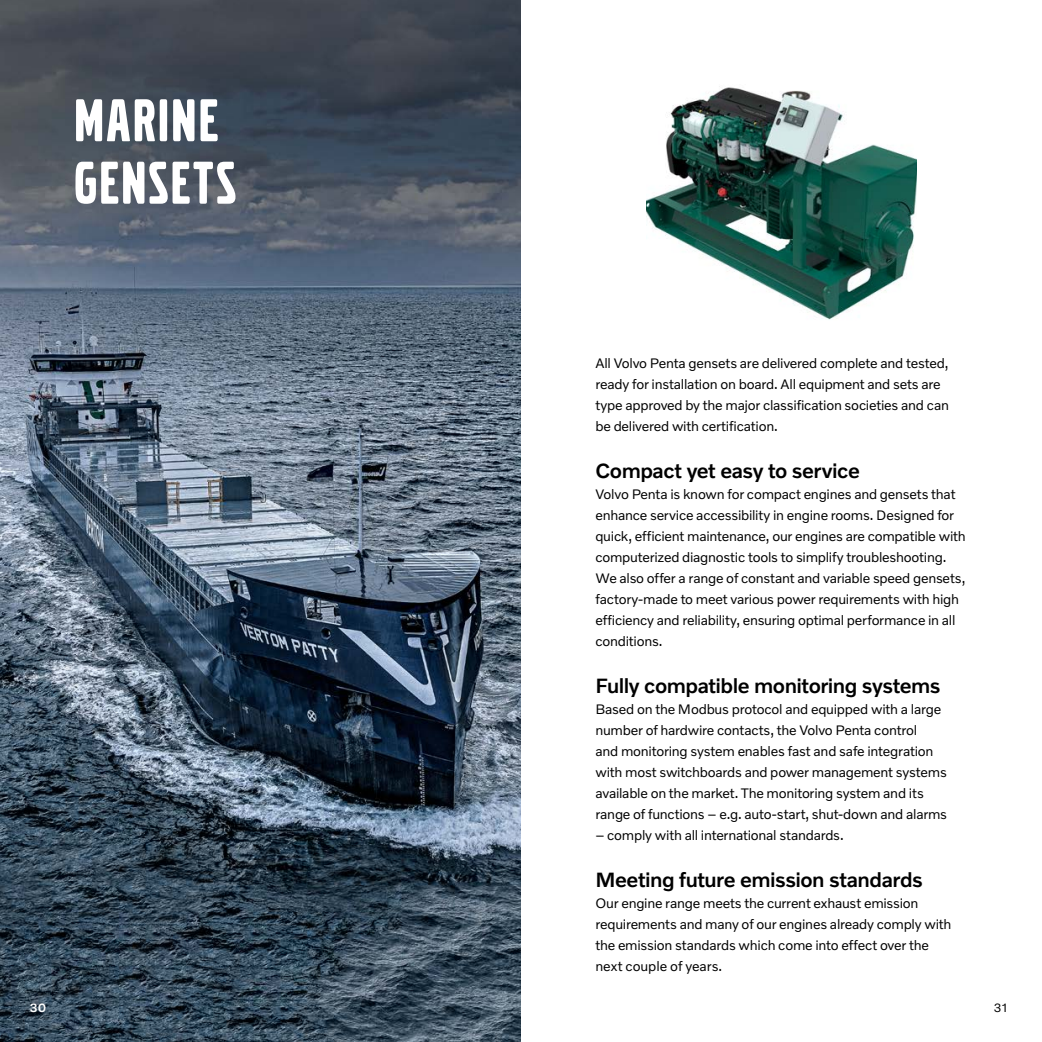
<style>
.page{position:relative;width:1042px;height:1042px;background:#fff}
.page>*{position:absolute;margin:0;border:0;box-sizing:border-box;transform-origin:0 0}
.t1{font:63px/62.5px "Volvo Broad Pro";letter-spacing:.045em;color:#fff}
.t2{font:500 21px "Volvo Novum";letter-spacing:-.025em;color:#000}
.t3{font:14px/21px "Volvo Novum";letter-spacing:-.015em;color:#000}
.t4{font:12.25px "Volvo Novum";color:#000}
.t5{font:500 12.25px "Volvo Novum";color:#fff}
</style>
<div class="page">
<img style="left:0;top:0;width:521px;height:1042px">
<img style="left:647px;top:86px;width:269px;height:234px">
<h1 class="t1" style="left:74px;top:90px;width:163px">MARINE<br>GENSETS</h1>
<p class="t5" style="left:30px;top:1000px;width:18px">30</p>
<p class="t3" style="left:595px;top:352px;width:355px">All Volvo Penta gensets are delivered complete and tested, ready for installation on board. All equipment and sets are type approved by the major classification societies and can be delivered with certification.</p>
<h2 class="t2" style="left:595px;top:457px;width:266px">Compact yet easy to service</h2>
<p class="t3" style="left:595px;top:483px;width:372px">Volvo Penta is known for compact engines and gensets that enhance service accessibility in engine rooms. Designed for quick, efficient maintenance, our engines are compatible with computerized diagnostic tools to simplify troubleshooting.<br>We also offer a range of constant and variable speed gensets, factory-made to meet various power requirements with high efficiency and reliability, ensuring optimal performance in all conditions.</p>
<h2 class="t2" style="left:595px;top:672px;width:347px">Fully compatible monitoring systems</h2>
<p class="t3" style="left:595px;top:698px;width:353px">Based on the Modbus protocol and equipped with a large number of hardwire contacts, the Volvo Penta control<br>and monitoring system enables fast and safe integration with most switchboards and power management systems available on the market. The monitoring system and its range of functions – e.g. auto-start, shut-down and alarms</p>
<p class="t3" style="left:595px;top:824px;width:250px">– comply with all international standards.</p>
<h2 class="t2" style="left:595px;top:866px;width:329px">Meeting future emission standards</h2>
<p class="t3" style="left:595px;top:892px;width:358px">Our engine range meets the current exhaust emission requirements and many of our engines already comply with the emission standards which come into effect over the next couple of years.</p>
<p class="t4" style="left:994px;top:1000px;width:15px">31</p>
</div>
